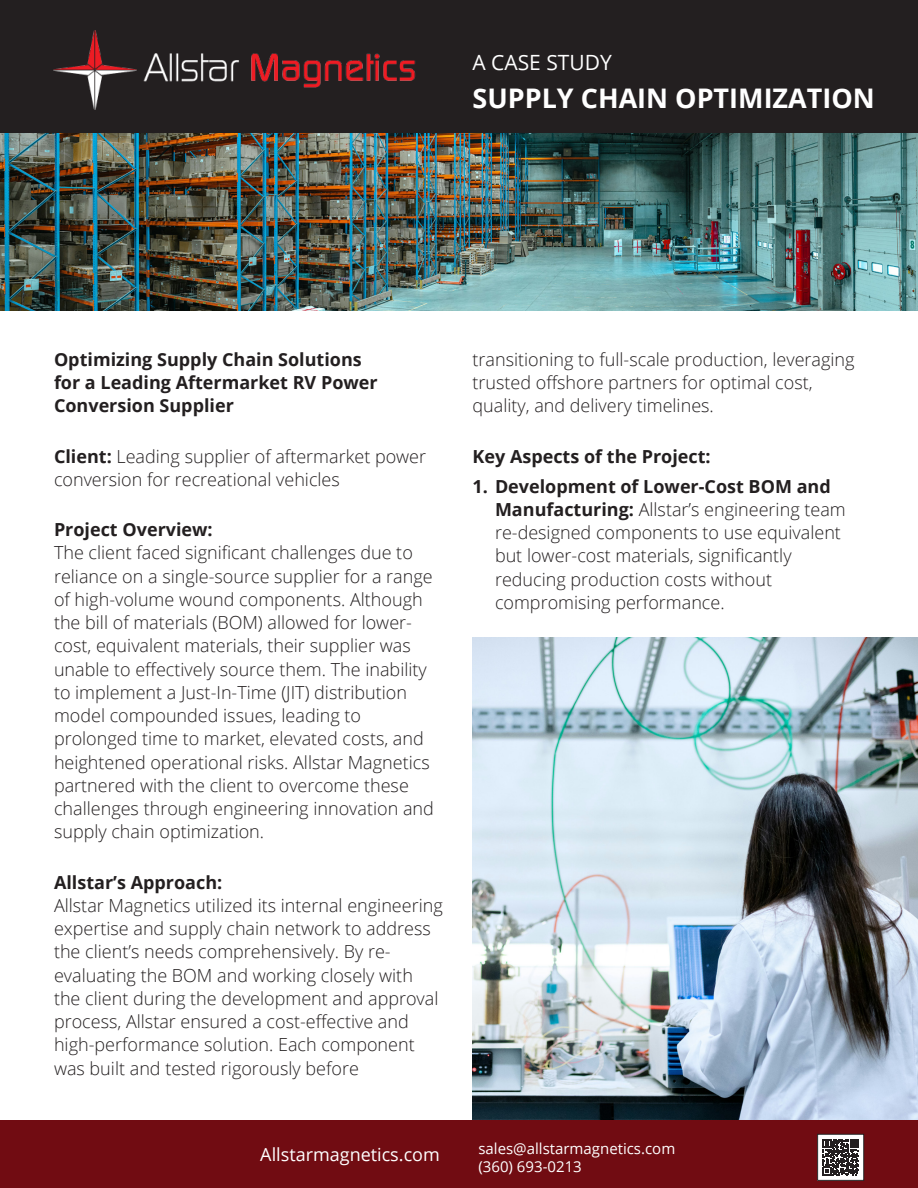
<style>
.page{position:relative;width:918px;height:1188px;background:#fff}
.page>*{position:absolute;margin:0;border:0;box-sizing:border-box;transform-origin:0 0}
.t1{font:700 27px "Open Sans";color:#fff}
.t2{font:21px "Open Sans";color:#fff}
.Body{font:300 18px/23.2px "Open Sans";color:#231f20}
.Body-2{font:700 18px/23.2px "Open Sans";color:#231f20}
.Body-3{font:18px "Open Sans";color:#fff}
.Body-4{font:15px "Open Sans";color:#fff}
.s1{font-weight:700}
</style>
<div class="page">
<div style="left:0;top:0;width:918px;height:134px;background:#231f20"></div>
<img style="left:0;top:134px;width:918px;height:177px">
<img style="left:54px;top:31px;width:362px;height:79px">
<img style="left:472px;top:637px;width:446px;height:483px">
<div style="left:0;top:1120px;width:918px;height:68px;background:#710c12"></div>
<div style="left:818px;top:1134px;width:46px;height:46px;background:#fff"></div>
<svg style="left:823px;top:1139px;width:36px;height:36px"></svg>
<div style="left:817px;top:1134px;width:47px;height:47px;border:1px solid #231f20"></div>
<h1 class="t2" style="left:472px;top:48px;width:141px">A CASE STUDY</h1>
<h1 class="t1" style="left:472px;top:79px;width:404px">SUPPLY CHAIN OPTIMIZATION</h1>
<p class="Body-2" style="left:54px;top:347px;width:325px">Optimizing Supply Chain Solutions for a Leading Aftermarket RV Power<br>Conversion Supplier</p>
<p class="Body" style="left:54px;top:444px;width:374px"><span class="s1">Client:</span> Leading supplier of aftermarket power conversion for recreational vehicles</p>
<p class="Body-2" style="left:54px;top:517px;width:160px">Project Overview:</p>
<p class="Body" style="left:54px;top:541px;width:381px">The client faced significant challenges due to reliance on a single-source supplier for a range of high-volume wound components. Although the bill of materials (BOM) allowed for lower&shy;cost, equivalent materials, their supplier was unable to effectively source them. The inability to implement a Just-In-Time (JIT) distribution model compounded issues, leading to prolonged time to market, elevated costs, and heightened operational risks. Allstar Magnetics partnered with the client to overcome these challenges through engineering innovation and supply chain optimization.</p>
<p class="Body-2" style="left:54px;top:870px;width:170px">Allstar’s Approach:</p>
<p class="Body" style="left:54px;top:893px;width:390px">Allstar Magnetics utilized its internal engineering expertise and supply chain network to address the client’s needs comprehensively. By re&shy;evaluating the BOM and working closely with the client during the development and approval process, Allstar ensured a cost-effective and high-performance solution. Each component was built and tested rigorously before</p>
<p class="Body-3" style="left:260px;top:1142px;width:181px">Allstarmagnetics.com</p>
<p class="Body" style="left:472px;top:347px;width:384px">transitioning to full-scale production, leveraging trusted offshore partners for optimal cost, quality, and delivery timelines.</p>
<p class="Body-2" style="left:472px;top:444px;width:240px">Key Aspects of the Project:</p>
<p class="Body" style="left:495px;top:474px;width:352px;text-indent:-22px"><span class="s1">1. Development of Lower-Cost BOM and Manufacturing:</span> Allstar’s engineering team re-designed components to use equivalent but lower-cost materials, significantly reducing production costs without compromising performance.</p>
<p class="Body-4" style="left:478px;top:1138px;width:198px">sales@allstarmagnetics.com</p>
<p class="Body-4" style="left:478px;top:1156px;width:105px">(360) 693-0213</p>
</div>
